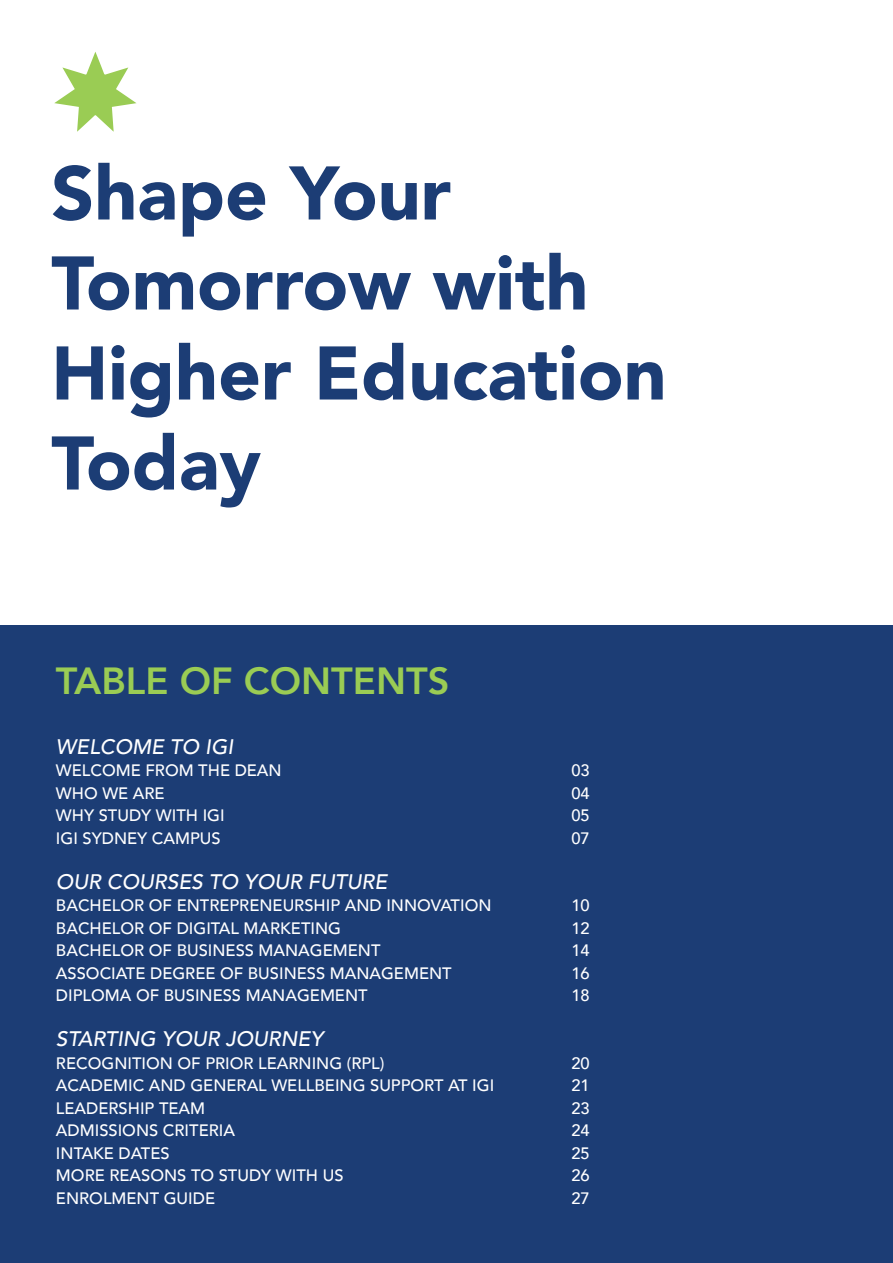
<style>
.page{position:relative;width:893px;height:1263px;background:#fff}
.page>*{position:absolute;margin:0;border:0;box-sizing:border-box;transform-origin:0 0}
.t1{font:900 75px/90px "Avenir";color:#1c3d75}
.t2{font:800 37.8px "Avenir";color:#9acc54}
.t3{font:italic 500 21px "Avenir";color:#fff}
.t4{font:500 16.5px/22.5px "Avenir";color:#fff}
</style>
<div class="page">
<div style="left:0;top:625px;width:893px;height:638px;background:#1c3d75"></div>
<svg style="left:54px;top:52px;width:82px;height:80px"></svg>
<h1 class="t1" style="left:51px;top:146px;width:617px">Shape Your<br>Tomorrow with<br>Higher Education<br>Today</h1>
<h2 class="t2" style="left:56px;top:651px;width:395px">TABLE OF CONTENTS</h2>
<p class="t3" style="left:56px;top:734px;width:179px">WELCOME TO IGI</p>
<p class="t4" style="left:56px;top:758px;width:227px">WELCOME FROM THE DEAN<br>WHO WE ARE<br>WHY STUDY WITH IGI<br>IGI SYDNEY CAMPUS</p>
<p class="t3" style="left:56px;top:869px;width:333px">OUR COURSES TO YOUR FUTURE</p>
<p class="t4" style="left:56px;top:893px;width:437px">BACHELOR OF ENTREPRENEURSHIP AND INNOVATION BACHELOR OF DIGITAL MARKETING<br>BACHELOR OF BUSINESS MANAGEMENT<br>ASSOCIATE DEGREE OF BUSINESS MANAGEMENT DIPLOMA OF BUSINESS MANAGEMENT</p>
<p class="t3" style="left:56px;top:1026px;width:269px">STARTING YOUR JOURNEY</p>
<p class="t4" style="left:56px;top:1051px;width:440px">RECOGNITION OF PRIOR LEARNING (RPL)<br>ACADEMIC AND GENERAL WELLBEING SUPPORT AT IGI<br>LEADERSHIP TEAM<br>ADMISSIONS CRITERIA<br>INTAKE DATES<br>MORE REASONS TO STUDY WITH US<br>ENROLMENT GUIDE</p>
<p class="t4" style="left:571px;top:758px;width:20px;text-align:justify">03<br>04<br>05<br>07</p>
<p class="t4" style="left:571px;top:893px;width:20px;text-align:justify">10<br>12<br>14<br>16<br>18</p>
<p class="t4" style="left:571px;top:1051px;width:20px;text-align:justify">20<br>21<br>23<br>24<br>25<br>26<br>27</p>
</div>
